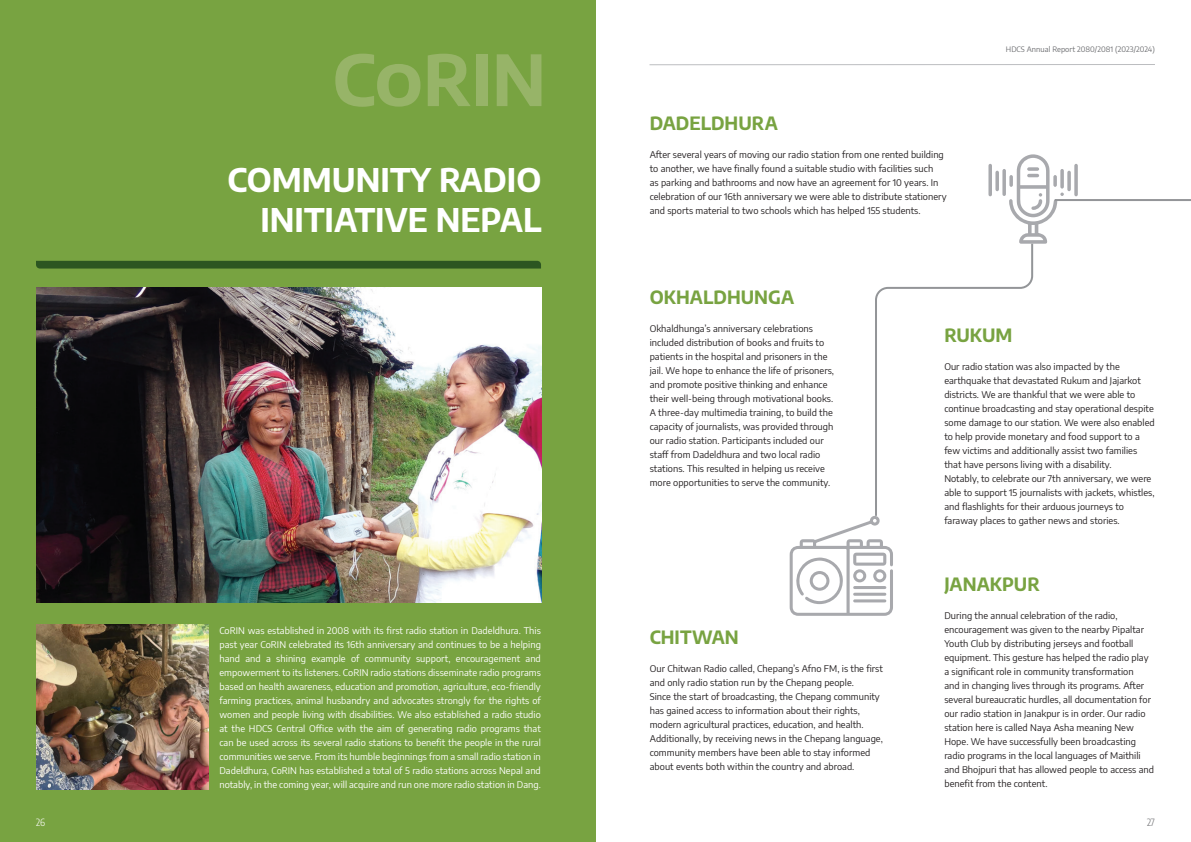
<style>
.page{position:relative;width:1191px;height:842px;background:#fff}
.page>*{position:absolute;margin:0;border:0;box-sizing:border-box;transform-origin:0 0}
.t1{font:700 70px "Encode Sans";color:#97b468}
.t2{font:700 32px/39.6px "Encode Sans";color:#fff;text-align:right}
.t3{font:700 18px "Encode Sans";color:#78a341}
.t4{font:300 10px "Encode Sans Condensed";color:#fff}
.t5{font:300 10px "Encode Sans Condensed";color:#6c6d70}
.t6{font:9.2px/14px "Encode Sans";letter-spacing:.005em;color:#231f20}
.t7{font:9.2px/14px "Encode Sans";letter-spacing:.005em;color:#fff;text-align:justify}
.t8{font:7.5px "Encode Sans";letter-spacing:.005em;color:#6c6d70}
</style>
<div class="page">
<hr style="left:649px;top:64px;width:506px;height:1px;background:#bcbdc0">
<div style="left:0;top:0;width:595px;height:842px;background:#78a341"></div>
<svg style="left:36px;top:261px;width:505px;height:8px;background:#305a22"></svg>
<img style="left:36px;top:288px;width:505px;height:315px">
<img style="left:36px;top:624px;width:172px;height:166px">
<svg style="left:988px;top:154px;width:89px;height:90px"></svg>
<svg style="left:789px;top:516px;width:104px;height:100px"></svg>
<svg style="left:874px;top:242px;width:160px;height:276px"></svg>
<hr style="left:1054px;top:199px;width:137px;height:2px;background:#939598">
<h1 class="t1" style="left:332px;top:28px;width:215px">CORIN</h1>
<h2 class="t2" style="left:227px;top:159px;width:315px">COMMUNITY RADIO<br>INITIATIVE NEPAL</h2>
<p class="t7" style="left:219px;top:623px;width:323px">CoRIN was established in 2008 with its first radio station in Dadeldhura. This past year CoRIN celebrated its 16th anniversary and continues to be a helping hand and a shining example of community support, encouragement and empowerment to its listeners. CoRIN radio stations disseminate radio programs based on health awareness, education and promotion, agriculture, eco-friendly farming practices, animal husbandry and advocates strongly for the rights of women and people living with disabilities. We also established a radio studio at the HDCS Central Office with the aim of generating radio programs that can be used across its several radio stations to benefit the people in the rural communities we serve. From its humble beginnings from a small radio station in Dadeldhura, CoRIN has established a total of 5 radio stations across Nepal and notably, in the coming year, will acquire and run one more radio station in Dang.</p>
<h3 class="t3" style="left:649px;top:110px;width:130px">DADELDHURA</h3>
<p class="t6" style="left:649px;top:147px;width:298px">After several years of moving our radio station from one rented building to another, we have finally found a suitable studio with facilities such<br>as parking and bathrooms and now have an agreement for 10 years. In celebration of our 16th anniversary we were able to distribute stationery and sports material to two schools which has helped 155 students.</p>
<p class="t8" style="left:1006px;top:44px;width:150px">HDCS Annual Report 2080/2081 (2023/2024)</p>
<h3 class="t3" style="left:649px;top:284px;width:146px">OKHALDHUNGA</h3>
<p class="t6" style="left:649px;top:321px;width:186px">Okhaldhunga’s anniversary celebrations included distribution of books and fruits to patients in the hospital and prisoners in the jail. We hope to enhance the life of prisoners, and promote positive thinking and enhance their well-being through motivational books.<br>A three-day multimedia training, to build the capacity of journalists, was provided through our radio station. Participants included our staff from Dadeldhura and two local radio stations. This resulted in helping us receive more opportunities to serve the community.</p>
<h3 class="t3" style="left:944px;top:322px;width:70px">RUKUM</h3>
<p class="t6" style="left:944px;top:359px;width:212px">Our radio station was also impacted by the earthquake that devastated Rukum and Jajarkot districts. We are thankful that we were able to continue broadcasting and stay operational despite some damage to our station. We were also enabled to help provide monetary and food support to a few victims and additionally assist two families that have persons living with a disability.<br>Notably, to celebrate our 7th anniversary, we were able to support 15 journalists with jackets, whistles, and flashlights for their arduous journeys to faraway places to gather news and stories.</p>
<h3 class="t3" style="left:649px;top:624px;width:91px">CHITWAN</h3>
<p class="t6" style="left:649px;top:661px;width:235px">Our Chitwan Radio called, Chepang’s Afno FM, is the first and only radio station run by the Chepang people.<br>Since the start of broadcasting, the Chepang community has gained access to information about their rights, modern agricultural practices, education, and health.<br>Additionally, by receiving news in the Chepang language, community members have been able to stay informed about events both within the country and abroad.</p>
<h3 class="t3" style="left:944px;top:571px;width:97px">JANAKPUR</h3>
<p class="t6" style="left:944px;top:608px;width:211px">During the annual celebration of the radio, encouragement was given to the nearby Pipaltar Youth Club by distributing jerseys and football equipment. This gesture has helped the radio play a significant role in community transformation<br>and in changing lives through its programs. After several bureaucratic hurdles, all documentation for our radio station in Janakpur is in order. Our radio station here is called Naya Asha meaning New Hope. We have successfully been broadcasting radio programs in the local languages of Maithili and Bhojpuri that has allowed people to access and benefit from the content.</p>
<p class="t4" style="left:36px;top:816px;width:11px">26</p>
<p class="t5" style="left:1147px;top:816px;width:9px">27</p>
</div>
